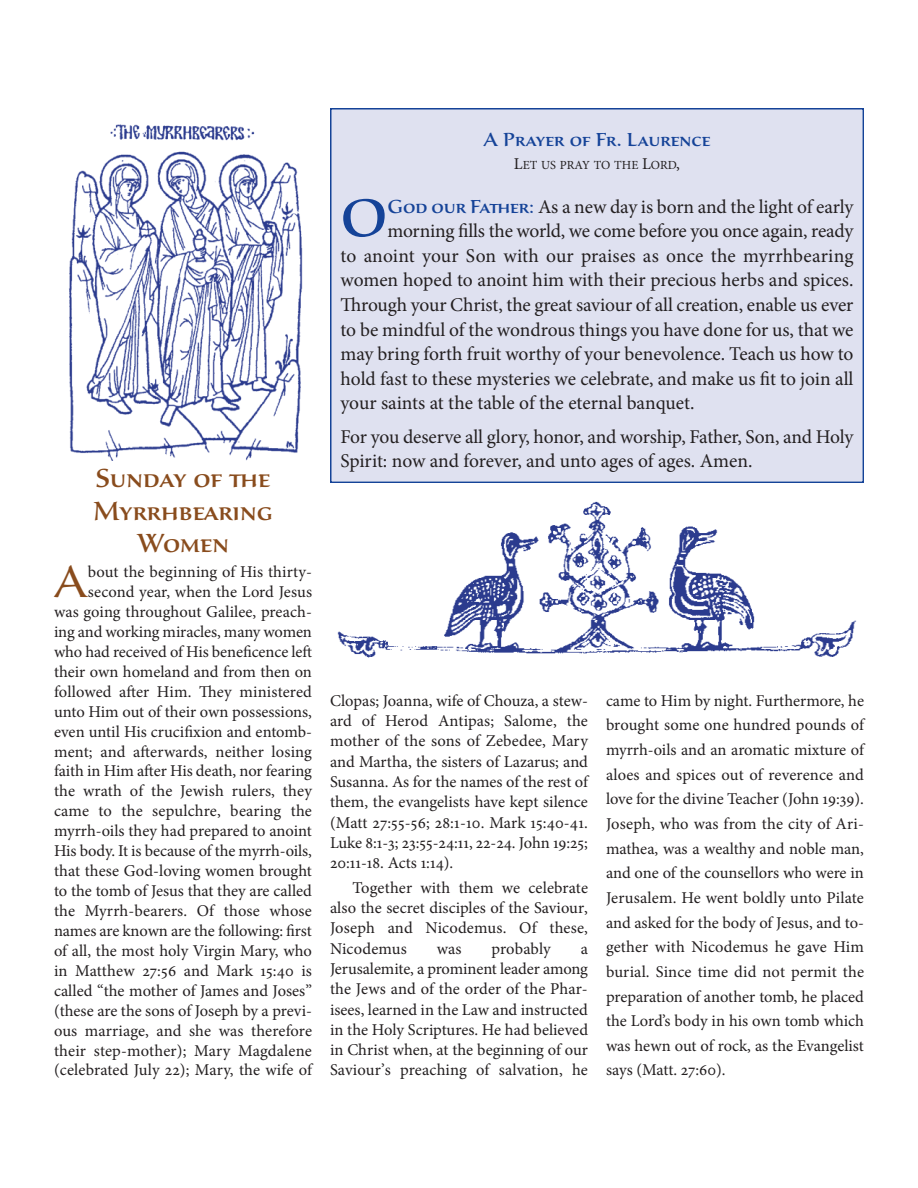
<style>
.page{position:relative;width:918px;height:1188px;background:#fff}
.page>*{position:absolute;margin:0;border:0;box-sizing:border-box;transform-origin:0 0}
.t1{font:500 54.9px "Sava Pro";color:#154398}
.t2{font:46.2px "Sava Pro";color:#894c1d}
.t3{font:500 27px/32.5px "Sava Pro";color:#894c1d;text-align:center}
.t4{font:19.5px/24.6px "Minion Pro";letter-spacing:-.005em;color:#231f20}
.t5{font:500 19.5px "Sava Pro";color:#154398}
.t6{font:16.5px/20px "Minion Pro";color:#231f20;text-align:justify}
.t7{font:12.3px "Minion Pro";color:#231f20}
.s1{font-size:16.5px}
.s2{font-family:"Sava Pro";font-weight:500;color:#154398}
</style>
<div class="page">
<img style="left:69px;top:124px;width:234px;height:337px">
<div style="left:332px;top:110px;width:530px;height:372px;background:#dfe1f0"></div>
<div style="left:330px;top:108px;width:534px;height:375px;border:2px solid #154398"></div>
<img style="left:337px;top:501px;width:520px;height:157px">
<p class="t3" style="left:93px;top:461px;width:181px">Sunday of the<br>Myrrhbearing<br>Women</p>
<p class="t2" style="left:54px;top:554px;width:36px">A</p>
<p class="t6" style="left:54px;top:563px;width:260px;text-align:right">bout the beginning of His thirty&shy;second year, when the Lord Jesus<br>was going throughout Galilee, preach&shy;ing and working miracles, many women who had received of His beneficence left their own homeland and from then on followed after Him. They ministered unto Him out of their own possessions, even until His crucifixion and entomb&shy;ment; and afterwards, neither losing faith in Him after His death, nor fearing the wrath of the Jewish rulers, they came to the sepulchre, bearing the myrrh-oils they had prepared to anoint His body. It is because of the myrrh-oils, that these God-loving women brought to the tomb of Jesus that they are called the Myrrh-bearers. Of those whose names are known are the following: first of all, the most holy Virgin Mary, who in Matthew 27:56 and Mark 15:40 is called “the mother of James and Joses” (these are the sons of Joseph by a previ&shy;ous marriage, and she was therefore their step-mother); Mary Magdalene (celebrated July 22); Mary, the wife of</p>
<p class="t5" style="left:483px;top:128px;width:229px">A Prayer of Fr. Laurence</p>
<p class="t7" style="left:514px;top:160px;width:168px"><span class="s1">L</span>ET US PRAY TO THE <span class="s1">L</span>ORD<span class="s1">,</span></p>
<p class="t1" style="left:340px;top:185px;width:48px">O</p>
<p class="t4" style="left:387px;top:196px;width:468px"><span class="s2">God our Father:</span> As a new day is born and the light of early</p>
<p class="t4" style="left:387px;top:221px;width:468px">morning fills the world, we come before you once again, ready</p>
<p class="t4" style="left:340px;top:245px;width:515px">to anoint your Son with our praises as once the myrrhbearing</p>
<p class="t4" style="left:340px;top:270px;width:514px">women hoped to anoint him with their precious herbs and spices.</p>
<p class="t4" style="left:340px;top:294px;width:514px">Through your Christ, the great saviour of all creation, enable us ever</p>
<p class="t4" style="left:340px;top:319px;width:515px">to be mindful of the wondrous things you have done for us, that we</p>
<p class="t4" style="left:340px;top:343px;width:515px">may bring forth fruit worthy of your benevolence. Teach us how to</p>
<p class="t4" style="left:340px;top:368px;width:515px">hold fast to these mysteries we celebrate, and make us fit to join all</p>
<p class="t4" style="left:340px;top:392px;width:355px">your saints at the table of the eternal banquet.</p>
<p class="t4" style="left:340px;top:426px;width:514px">For you deserve all glory, honor, and worship, Father, Son, and Holy<br>Spirit: now and forever, and unto ages of ages. Amen.</p>
<p class="t6" style="left:330px;top:692px;width:260px">Clopas; Joanna, wife of Chouza, a stew&shy;ard of Herod Antipas; Salome, the mother of the sons of Zebedee, Mary and Martha, the sisters of Lazarus; and Susanna. As for the names of the rest of them, the evangelists have kept silence (Matt 27:55-56; 28:1-10. Mark 15:40-41.<br>Luke 8:1-3; 23:55-24:11, 22-24. John 19:25; 20:11-18. Acts 1:14).</p>
<p class="t6" style="left:330px;top:879px;width:260px;text-indent:23px">Together with them we celebrate also the secret disciples of the Saviour, Joseph and Nicodemus. Of these, Nicodemus</p>
<p class="t6" style="left:437px;top:940px;width:26px">was</p>
<p class="t6" style="left:492px;top:940px;width:61px">probably</p>
<p class="t6" style="left:330px;top:940px;width:260px;text-indent:251px">a Jerusalemite, a prominent leader among the Jews and of the order of the Phar&shy;isees, learned in the Law and instructed in the Holy Scriptures. He had believed in Christ when, at the beginning of our Saviour’s preaching of salvation, he</p>
<p class="t6" style="left:606px;top:690px;width:260px;line-height:24.6px">came to Him by night. Furthermore, he brought some one hundred pounds of myrrh-oils and an aromatic mixture of aloes and spices out of reverence and love for the divine Teacher (John 19:39).<br>Joseph, who was from the city of Ari&shy;mathea, was a wealthy and noble man, and one of the counsellors who were in Jerusalem. He went boldly unto Pilate and asked for the body of Jesus, and to&shy;gether with Nicodemus he gave Him burial. Since time did not permit the preparation of another tomb, he placed the Lord’s body in his own tomb which was hewn out of rock, as the Evangelist says (Matt. 27:60).</p>
</div>
